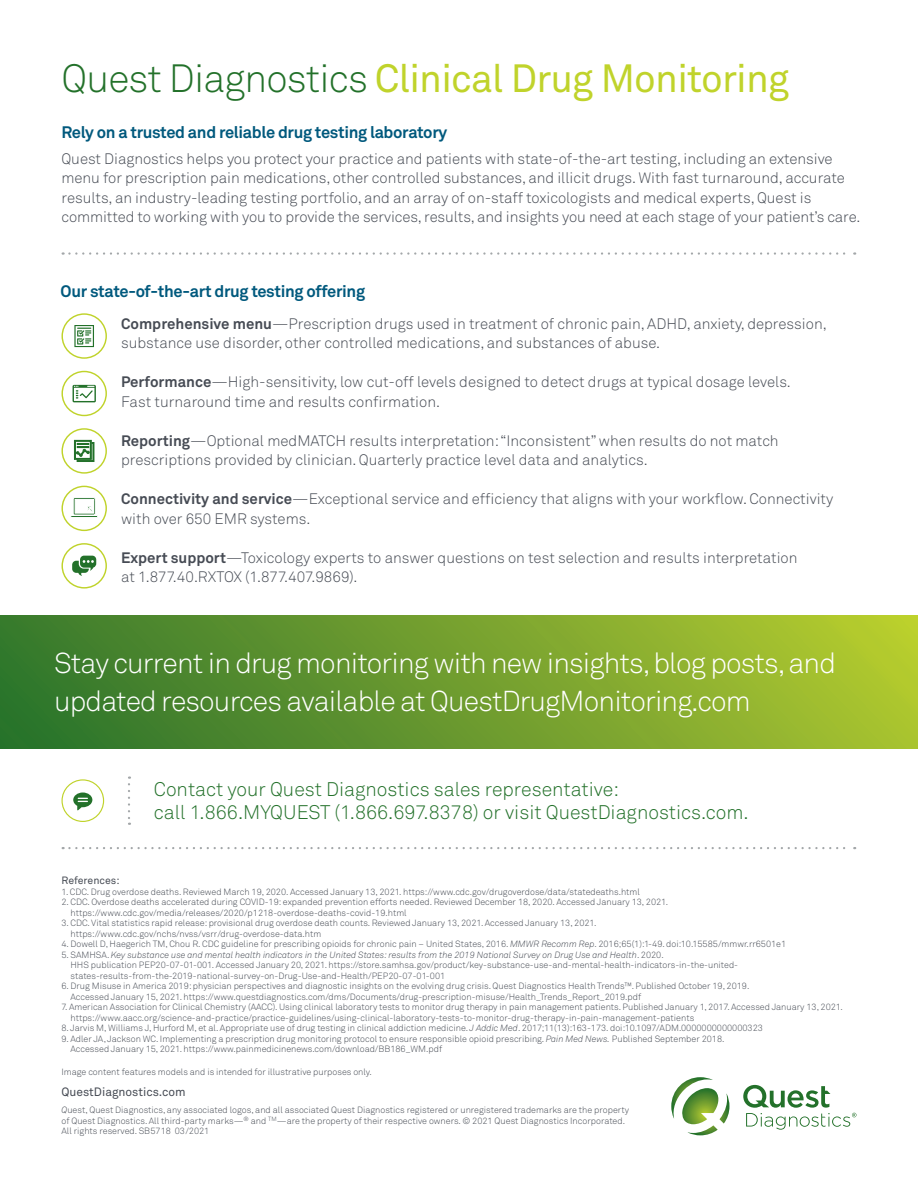
<style>
.page{position:relative;width:918px;height:1188px;background:#fff}
.page>*{position:absolute;margin:0;border:0;box-sizing:border-box;transform-origin:0 0}
.t1{font:39px "Akkurat Pro";letter-spacing:-.02em;color:#c0d32b}
.t2{font:28.5px/37.5px "Akkurat Light Pro";letter-spacing:-.03em;color:#fff}
.t3{font:19.5px/23.4px "Akkurat Light Pro";color:#23712a}
.t4{font:700 16.5px "Akkurat Pro";letter-spacing:-.02em;color:#00597d}
.t5{font:15px/19.5px "Akkurat Light Pro";letter-spacing:-.005em;color:#464b54}
.t6{font:12px "Akkurat Pro";color:#464b54}
.t7{font:10.5px "Akkurat Pro";color:#464b54}
.References{font:9px/10.5px "Akkurat Light Pro";color:#464b54}
.s1{font-family:"Akkurat Light Pro";color:#23712a}
.s2{font-family:"Akkurat Pro";font-weight:700}
.s3{font-style:italic}
</style>
<div class="page">
<div style="left:0;top:616px;width:918px;height:133px;background:linear-gradient(to right,#2e742d,#b1c830)"></div>
<svg style="left:62px;top:779px;width:42px;height:43px"></svg>
<svg style="left:128px;top:777px;width:2px;height:48px"></svg>
<svg style="left:63px;top:252px;width:792px;height:3px"></svg>
<svg style="left:671px;top:1077px;width:58px;height:58px"></svg>
<svg style="left:743px;top:1085px;width:113px;height:45px"></svg>
<svg style="left:63px;top:847px;width:792px;height:2px"></svg>
<div style="left:61px;top:371px;width:46px;height:45px;border:1px solid #c0d32b;border-radius:50%"></div>
<div style="left:61px;top:428px;width:46px;height:46px;border:1px solid #c0d32b;border-radius:50%"></div>
<div style="left:61px;top:486px;width:46px;height:45px;border:1px solid #c0d32b;border-radius:50%"></div>
<div style="left:61px;top:543px;width:46px;height:46px;border:1px solid #c0d32b;border-radius:50%"></div>
<div style="left:61px;top:313px;width:46px;height:46px;border:1px solid #c0d32b;border-radius:50%"></div>
<svg style="left:73px;top:385px;width:23px;height:17px"></svg>
<div style="left:71px;top:515px;width:27px;height:3px;border:1px solid #fff"></div>
<svg style="left:73px;top:497px;width:22px;height:18px"></svg>
<svg style="left:74px;top:325px;width:20px;height:22px"></svg>
<svg style="left:72px;top:556px;width:24px;height:20px"></svg>
<svg style="left:74px;top:440px;width:20px;height:22px"></svg>
<p class="t1" style="left:62px;top:56px;width:729px"><span class="s1">Quest Diagnostics</span> Clinical Drug Monitoring</p>
<p class="t4" style="left:62px;top:122px;width:387px">Rely on a trusted and reliable drug testing laboratory</p>
<p class="t5" style="left:62px;top:149px;width:800px">Quest Diagnostics helps you protect your practice and patients with state-of-the-art testing, including an extensive menu for prescription pain medications, other controlled substances, and illicit drugs. With fast turnaround, accurate results, an industry-leading testing portfolio, and an array of on-staff toxicologists and medical experts, Quest is committed to working with you to provide the services, results, and insights you need at each stage of your patient’s care.</p>
<p class="t4" style="left:61px;top:281px;width:306px">Our state-of-the-art drug testing offering</p>
<p class="t5" style="left:121px;top:314px;width:707px"><span class="s2">Comprehensive menu</span>—Prescription drugs used in treatment of chronic pain, ADHD, anxiety, depression, substance use disorder, other controlled medications, and substances of abuse.</p>
<p class="t5" style="left:121px;top:373px;width:671px"><span class="s2">Performance</span>—High-sensitivity, low cut-off levels designed to detect drugs at typical dosage levels.<br>Fast turnaround time and results confirmation.</p>
<p class="t5" style="left:121px;top:431px;width:659px"><span class="s2">Reporting</span>—Optional medMATCH results interpretation: “Inconsistent” when results do not match prescriptions provided by clinician. Quarterly practice level data and analytics.</p>
<p class="t5" style="left:121px;top:490px;width:714px"><span class="s2">Connectivity and service</span>—Exceptional service and efficiency that aligns with your workflow. Connectivity with over 650 EMR systems.</p>
<p class="t5" style="left:121px;top:548px;width:678px"><span class="s2">Expert support</span>—Toxicology experts to answer questions on test selection and results interpretation at 1.877.40.RXTOX (1.877.407.9869).</p>
<p class="t2" style="left:54px;top:645px;width:784px">Stay current in drug monitoring with new insights, blog posts, and updated resources available at QuestDrugMonitoring.com</p>
<p class="t3" style="left:154px;top:778px;width:596px">Contact your Quest Diagnostics sales representative:<br>call 1.866.MYQUEST (1.866.697.8378) or visit QuestDiagnostics.com.</p>
<p class="t7" style="left:62px;top:875px;width:60px">References:</p>
<p class="References" style="left:62px;top:887px;width:580px">1. CDC. Drug overdose deaths. Reviewed March 19, 2020. Accessed January 13, 2021. https://www.cdc.gov/drugoverdose/data/statedeaths.html</p>
<p class="References" style="left:70px;top:897px;width:599px;text-indent:-9px">2. CDC. Overdose deaths accelerated during COVID-19: expanded prevention efforts needed. Reviewed December 18, 2020. Accessed January 13, 2021. https://www.cdc.gov/media/releases/2020/p1218-overdose-deaths-covid-19.html</p>
<p class="References" style="left:70px;top:918px;width:528px;text-indent:-9px">3. CDC. Vital statistics rapid release: provisional drug overdose death counts. Reviewed January 13, 2021. Accessed January 13, 2021. https://www.cdc.gov/nchs/nvss/vsrr/drug-overdose-data.htm</p>
<p class="References" style="left:62px;top:939px;width:726px">4. Dowell D, Haegerich TM, Chou R. CDC guideline for prescribing opioids for chronic pain – United States, 2016. <span class="s3">MMWR Recomm Rep</span>. 2016;65(1):1-49. doi:10.15585/mmwr.rr6501e1</p>
<p class="References" style="left:70px;top:950px;width:669px;text-indent:-9px">5. SAMHSA. <span class="s3">Key substance use and mental health indicators in the United States: results from the 2019 National Survey on Drug Use and Health</span>. 2020.<br>HHS publication PEP20-07-01-001. Accessed January 20, 2021. https://store.samhsa.gov/product/key-substance-use-and-mental-health-indicators-in-the-united&shy;states-results-from-the-2019-national-survey-on-Drug-Use-and-Health/PEP20-07-01-001</p>
<p class="References" style="left:70px;top:981px;width:680px;text-indent:-9px">6. Drug Misuse in America 2019: physician perspectives and diagnostic insights on the evolving drug crisis. Quest Diagnostics Health Trends™. Published October 19, 2019.<br>Accessed January 15, 2021. https://www.questdiagnostics.com/dms/Documents/drug-prescription-misuse/Health_Trends_Report_2019.pdf</p>
<p class="References" style="left:70px;top:1002px;width:774px;text-indent:-9px">7. American Association for Clinical Chemistry (AACC). Using clinical laboratory tests to monitor drug therapy in pain management patients. Published January 1, 2017. Accessed January 13, 2021. https://www.aacc.org/science-and-practice/practice-guidelines/using-clinical-laboratory-tests-to-monitor-drug-therapy-in-pain-management-patients</p>
<p class="References" style="left:62px;top:1023px;width:703px">8. Jarvis M, Williams J, Hurford M, et al. Appropriate use of drug testing in clinical addiction medicine. <span class="s3">J Addic Med</span>. 2017;11(13):163-173. doi:10.1097/ADM.0000000000000323</p>
<p class="References" style="left:70px;top:1034px;width:656px;text-indent:-9px">9. Adler JA, Jackson WC. Implementing a prescription drug monitoring protocol to ensure responsible opioid prescribing. <span class="s3">Pain Med News.</span> Published September 2018.<br>Accessed January 15, 2021. https://www.painmedicinenews.com/download/BB186_WM.pdf</p>
<p class="References" style="left:62px;top:1067px;width:312px">Image content features models and is intended for illustrative purposes only.</p>
<p class="t6" style="left:62px;top:1085px;width:126px">QuestDiagnostics.com</p>
<p class="References" style="left:62px;top:1105px;width:569px"><span class="s3">Q</span>uest, Quest Diagnostics, any associated logos, and all associated Quest Diagnostics registered or unregistered trademarks are the property of Quest Diagnostics. All third-party marks—<sup>®</sup> and <sup>TM</sup>—are the property of their respective owners. © 2021 Quest Diagnostics Incorporated.<br>All rights reserved. SB5718 03/2021</p>
</div>
